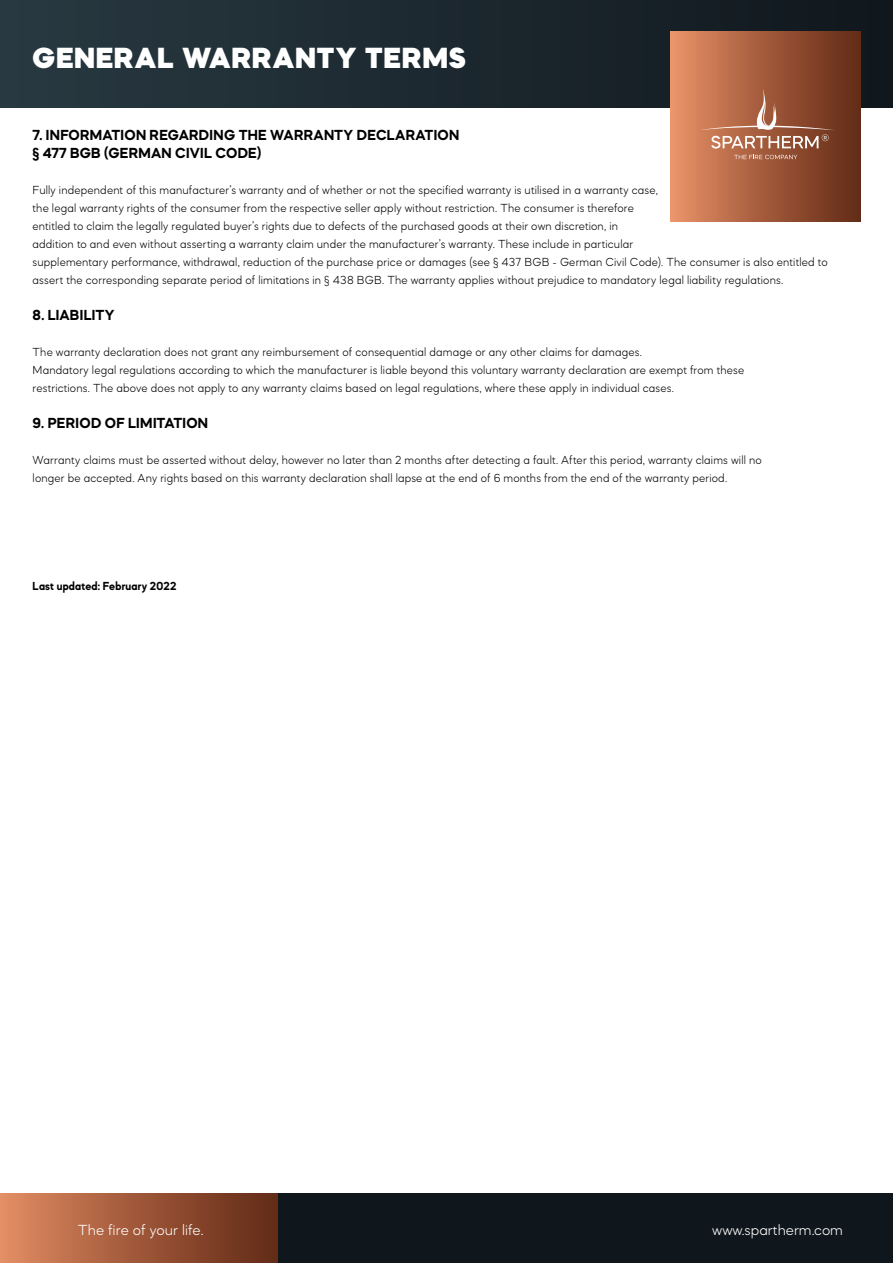
<style>
.page{position:relative;width:893px;height:1263px;background:#fff}
.page>*{position:absolute;margin:0;border:0;box-sizing:border-box;transform-origin:0 0}
.t1{font:900 30px "Mazzard M";letter-spacing:.04em;color:#fff}
.t2{font:700 15px/18px "Mazzard M";letter-spacing:.02em;color:#000}
.t3{font:300 15px "Mazzard M";color:#fff}
.t4{font:300 12px/18px "Mazzard M";letter-spacing:.015em;color:#000;scale:.95 1}
.t5{font:700 12px "Mazzard M";letter-spacing:.02em;color:#000;scale:.95 1}
</style>
<div class="page">
<div style="left:0;top:1193px;width:893px;height:70px;background:#10171c"></div>
<img style="left:0;top:0;width:893px;height:107px">
<div style="left:0;top:1193px;width:277px;height:70px;background:linear-gradient(to right,#e18b62,#602813)"></div>
<div style="left:671px;top:32px;width:190px;height:190px;background:linear-gradient(to right,#e89167,#602814)"></div>
<svg style="left:734px;top:155px;width:63px;height:4px"></svg>
<svg style="left:697px;top:88px;width:139px;height:61px;background:#ab6b4f"></svg>
<h1 class="t1" style="left:33px;top:39px;width:435px">GENERAL WARRANTY TERMS</h1>
<p class="t2" style="left:33px;top:125px;width:428px">7. INFORMATION REGARDING THE WARRANTY DECLARATION § 477 BGB (GERMAN CIVIL CODE)</p>
<p class="t4" style="left:33px;top:180px;width:838px">Fully independent of this manufacturer’s warranty and of whether or not the specified warranty is utilised in a warranty case,<br>the legal warranty rights of the consumer from the respective seller apply without restriction. The consumer is therefore<br>entitled to claim the legally regulated buyer’s rights due to defects of the purchased goods at their own discretion, in<br>addition to and even without asserting a warranty claim under the manufacturer’s warranty. These include in particular<br>supplementary performance, withdrawal, reduction of the purchase price or damages (see § 437 BGB - German Civil Code). The consumer is also entitled to assert the corresponding separate period of limitations in § 438 BGB. The warranty applies without prejudice to mandatory legal liability regulations.</p>
<p class="t2" style="left:33px;top:305px;width:83px">8. LIABILITY</p>
<p class="t4" style="left:33px;top:342px;width:751px">The warranty declaration does not grant any reimbursement of consequential damage or any other claims for damages.<br>Mandatory legal regulations according to which the manufacturer is liable beyond this voluntary warranty declaration are exempt from these restrictions. The above does not apply to any warranty claims based on legal regulations, where these apply in individual cases.</p>
<p class="t2" style="left:33px;top:413px;width:177px">9. PERIOD OF LIMITATION</p>
<p class="t4" style="left:33px;top:450px;width:769px">Warranty claims must be asserted without delay, however no later than 2 months after detecting a fault. After this period, warranty claims will no longer be accepted. Any rights based on this warranty declaration shall lapse at the end of 6 months from the end of the warranty period.</p>
<p class="t5" style="left:33px;top:578px;width:153px">Last updated: February 2022</p>
<p class="t3" style="left:78px;top:1221px;width:127px">The fire of your life.</p>
<p class="t3" style="left:712px;top:1221px;width:132px">www.spartherm.com</p>
</div>
